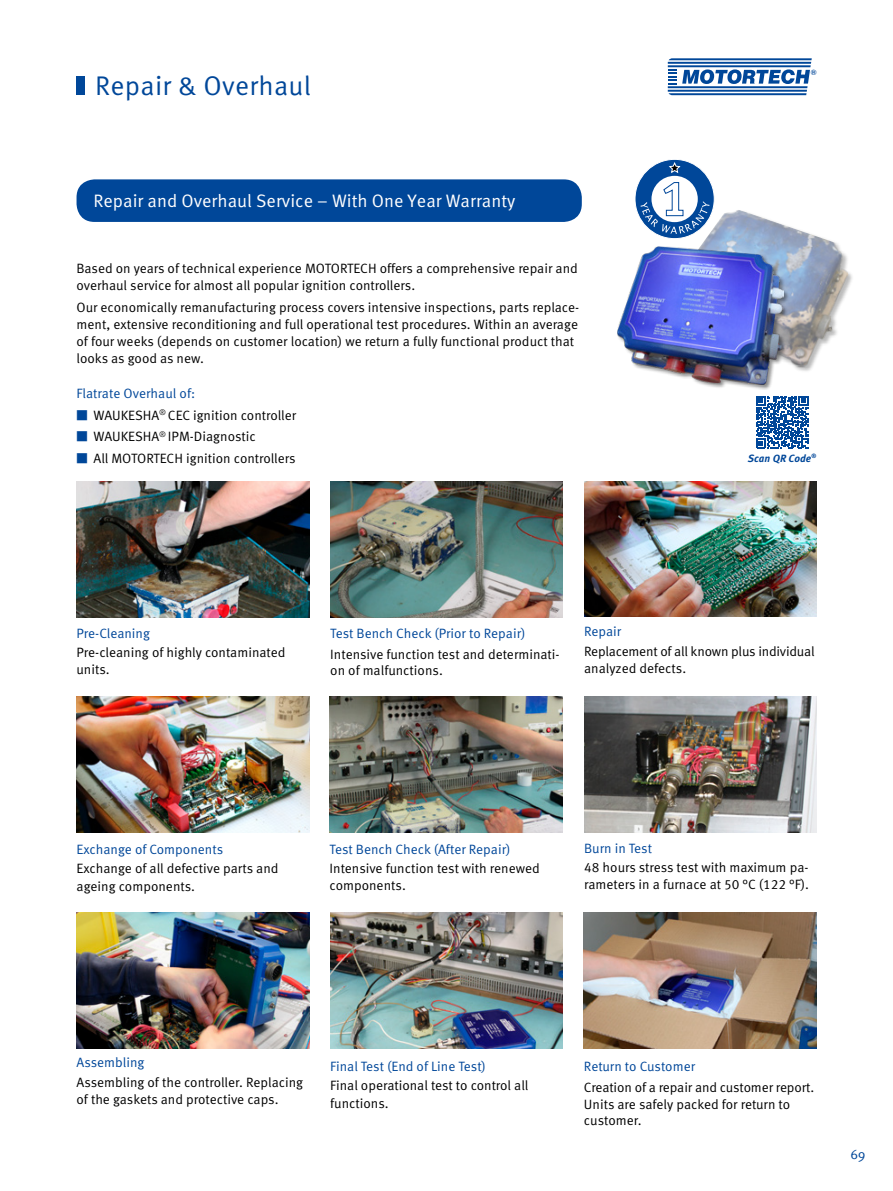
<style>
.page{position:relative;width:893px;height:1191px;background:#fff}
.page>*{position:absolute;margin:0;border:0;box-sizing:border-box;transform-origin:0 0}
.t1{font:27px "Meta Pro Norm";letter-spacing:.01em;color:#004799}
.t2{font:18px "Meta Pro Norm";color:#fff}
.t3{font:13.5px/17.2px "Meta Pro Norm";color:#000}
.t4{font:13.5px "Meta Pro Norm";color:#004799}
.t5{font:italic 700 10.5px "Meta Pro";color:#004799}
.t6{font:700 7.95px "Eurostile";color:#004799}
.s1{color:#004799}
</style>
<div class="page">
<hr style="left:668px;top:62px;width:143px;height:2px;background:#004799">
<hr style="left:668px;top:65px;width:143px;height:2px;background:#004799">
<hr style="left:668px;top:86px;width:139px;height:2px;background:#004799">
<hr style="left:668px;top:90px;width:139px;height:2px;background:#004799">
<svg style="left:669px;top:58px;width:143px;height:2px"></svg>
<svg style="left:669px;top:93px;width:137px;height:2px"></svg>
<svg style="left:668px;top:69px;width:142px;height:16px"></svg>
<div style="left:77px;top:77px;width:8px;height:18px;background:#004799"></div>
<div style="left:77px;top:179px;width:505px;height:43px;background:#004799;border-radius:18px"></div>
<img style="left:77px;top:696px;width:232px;height:136px">
<img style="left:330px;top:696px;width:232px;height:136px">
<img style="left:584px;top:696px;width:233px;height:136px">
<img style="left:77px;top:912px;width:232px;height:136px">
<img style="left:330px;top:912px;width:233px;height:136px">
<img style="left:584px;top:912px;width:232px;height:136px">
<img style="left:77px;top:481px;width:232px;height:136px">
<img style="left:584px;top:481px;width:233px;height:135px">
<img style="left:330px;top:481px;width:233px;height:136px">
<img style="left:617px;top:258px;width:24px;height:111px">
<div style="left:635px;top:159px;width:79px;height:80px;background:#004799;border-radius:50%"></div>
<div style="left:651px;top:176px;width:47px;height:46px;background:#fff;border-radius:50%"></div>
<img style="left:641px;top:182px;width:211px;height:203px">
<svg style="left:669px;top:162px;width:12px;height:11px"></svg>
<svg style="left:756px;top:396px;width:52px;height:52px"></svg>
<p class="t1" style="left:95px;top:65px;width:217px">Repair &amp; Overhaul</p>
<p class="t2" style="left:94px;top:188px;width:423px">Repair and Overhaul Service – With One Year Warranty</p>
<p class="t3" style="left:77px;top:259px;width:503px">Based on years of technical experience MOTORTECH offers a comprehensive repair and overhaul service for almost all popular ignition controllers.</p>
<p class="t3" style="left:77px;top:297px;width:504px">Our economically remanufacturing process covers intensive inspections, parts replace&shy;ment, extensive reconditioning and full operational test procedures. Within an average of four weeks (depends on customer location) we return a fully functional product that looks as good as new.</p>
<p class="t4" style="left:77px;top:383px;width:120px">Flatrate Overhaul of:</p>
<p class="t3" style="left:77px;top:405px;width:221px"><span class="s1">■</span> WAUKESHA<sup>®</sup> CEC ignition controller</p>
<p class="t3" style="left:77px;top:427px;width:181px"><span class="s1">■</span> WAUKESHA<sup>®</sup> IPM-Diagnostic</p>
<p class="t3" style="left:77px;top:448px;width:221px"><span class="s1">■</span> All MOTORTECH ignition controllers</p>
<p class="t6" style="left:811px;top:68px;width:7px">®</p>
<p class="t5" style="left:748px;top:450px;width:70px">Scan QR Code<sup>®</sup></p>
<p class="t4" style="left:77px;top:623px;width:75px">Pre-Cleaning</p>
<p class="t3" style="left:77px;top:643px;width:210px">Pre-cleaning of highly contaminated units.</p>
<p class="t4" style="left:330px;top:623px;width:197px">Test Bench Check (Prior to Repair)</p>
<p class="t3" style="left:330px;top:645px;width:231px;line-height:16.5px">Intensive function test and determinati&shy;on of malfunctions.</p>
<p class="t4" style="left:584px;top:621px;width:39px">Repair</p>
<p class="t3" style="left:584px;top:641px;width:232px">Replacement of all known plus individual analyzed defects.</p>
<p class="t4" style="left:77px;top:839px;width:148px">Exchange of Components</p>
<p class="t3" style="left:77px;top:859px;width:204px">Exchange of all defective parts and ageing components.</p>
<p class="t4" style="left:330px;top:839px;width:182px">Test Bench Check (After Repair)</p>
<p class="t3" style="left:330px;top:859px;width:212px">Intensive function test with renewed components.</p>
<p class="t4" style="left:584px;top:837px;width:69px">Burn in Test</p>
<p class="t3" style="left:584px;top:857px;width:226px">48 hours stress test with maximum pa&shy;rameters in a furnace at 50 °C (122 °F).</p>
<p class="t4" style="left:77px;top:1052px;width:69px">Assembling</p>
<p class="t3" style="left:77px;top:1072px;width:228px">Assembling of the controller. Replacing of the gaskets and protective caps.</p>
<p class="t4" style="left:330px;top:1056px;width:157px">Final Test (End of Line Test)</p>
<p class="t3" style="left:330px;top:1076px;width:200px">Final operational test to control all functions.</p>
<p class="t4" style="left:584px;top:1056px;width:113px">Return to Customer</p>
<p class="t3" style="left:584px;top:1078px;width:232px;line-height:16.5px">Creation of a repair and customer report.<br>Units are safely packed for return to customer.</p>
<p class="t4" style="left:850px;top:1143px;width:17px">69</p>
</div>
